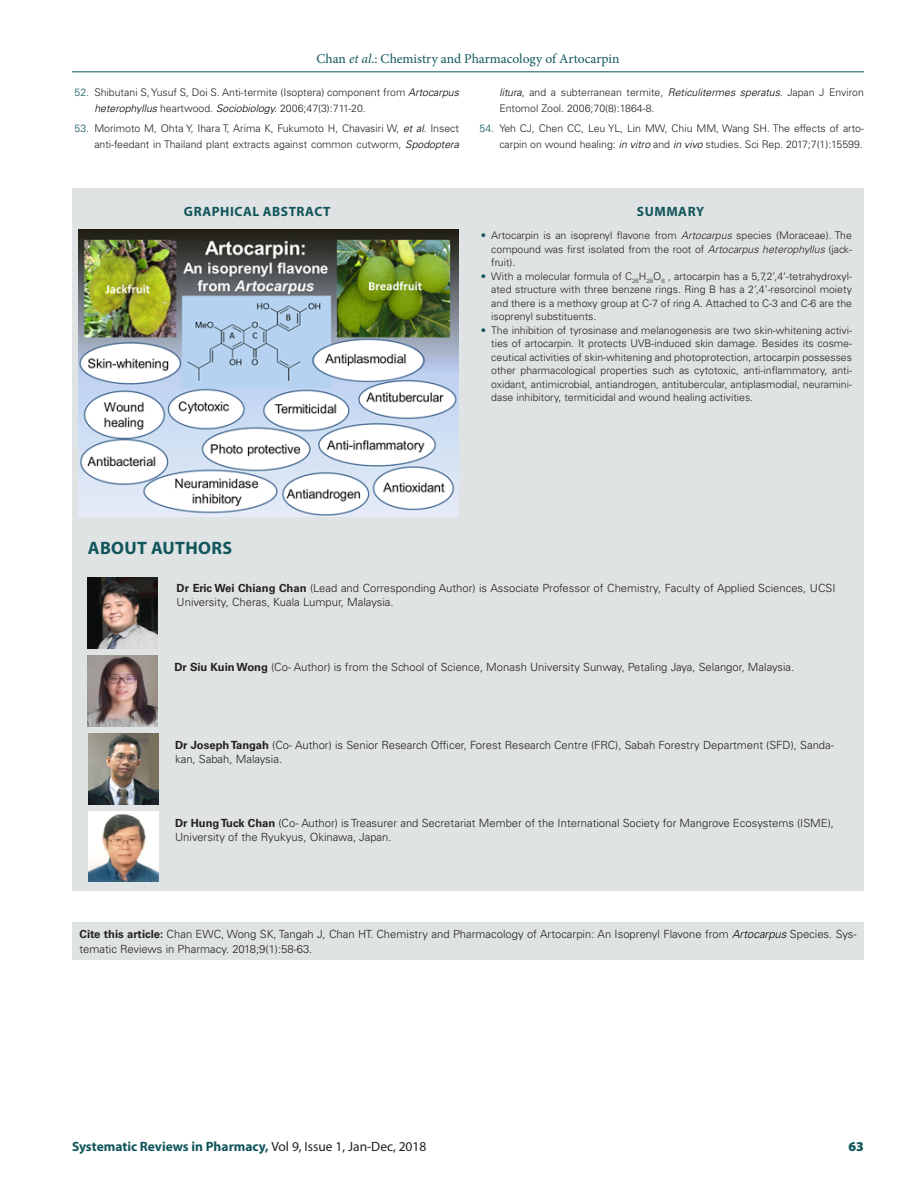
<style>
.page{position:relative;width:918px;height:1188px;background:#fff}
.page>*{position:absolute;margin:0;border:0;box-sizing:border-box;transform-origin:0 0}
._1_HD{font:700 18px "Myriad Pro";letter-spacing:.02em;color:#11565b}
.ABS_HD{font:700 13.5px "Myriad Pro";letter-spacing:.005em;color:#11565b}
.t1{font:13.5px "Minion Pro";color:#11565b}
.ABS_HD-2{font:700 13.5px "Myriad Pro";letter-spacing:.04em;color:#11565b}
.t2{font:900 13.5px "Myriad Pro";color:#11565b}
.ABS_AU_TX{font:300 11.25px/14.2px "Univers LT Std";color:#231f20}
.ABS_TXT{font:300 11.25px/14.2px "Univers LT Std";color:#231f20}
.t3{font:300 10.5px/13.5px "Univers LT Std";color:#231f20;text-align:justify}
.s1{font-style:italic}
.s2{color:#11565b}
.s3{font-style:italic;color:#000}
.s4{font-weight:700}
.s5{font-weight:400;color:#231f20}
</style>
<div class="page">
<hr style="left:72px;top:72px;width:792px;height:1px;background:#11565b">
<div style="left:72px;top:923px;width:792px;height:37px;background:#e0e3e4"></div>
<div style="left:72px;top:188px;width:792px;height:703px;background:#e0e3e4"></div>
<img style="left:88px;top:578px;width:69px;height:71px">
<img style="left:88px;top:655px;width:70px;height:71px">
<img style="left:88px;top:734px;width:70px;height:70px">
<img style="left:88px;top:811px;width:70px;height:71px">
<img style="left:79px;top:230px;width:380px;height:287px">
<p class="t1" style="left:317px;top:50px;width:304px">Chan <span class="s1">et al</span>.: Chemistry and Pharmacology of Artocarpin</p>
<p class="t3" style="left:94px;top:84px;width:366px;line-height:16.5px;text-indent:-20px"><span class="s2">52.</span> Shibutani S, Yusuf S, Doi S. Anti-termite (Isoptera) component from <span class="s3">Artocarpus heterophyllus</span> heartwood. <span class="s3">Sociobiology.</span> 2006;47(3):711-20.</p>
<p class="t3" style="left:75px;top:120px;width:386px;line-height:16.5px;text-align:right"><span class="s2">53.</span> Morimoto M, Ohta Y, Ihara T, Arima K, Fukumoto H, Chavasiri W, <span class="s3">et al</span>. Insect anti-feedant in Thailand plant extracts against common cutworm, <span class="s3">Spodoptera</span></p>
<p class="t3" style="left:499px;top:84px;width:366px;line-height:16.5px"><span class="s3">litura</span>, and a subterranean termite, <span class="s3">Reticulitermes speratus</span>. Japan J Environ<br>Entomol Zool. 2006;70(8):1864-8.</p>
<p class="t3" style="left:480px;top:120px;width:386px;line-height:16.5px;text-align:right"><span class="s2">54.</span> Yeh CJ, Chen CC, Leu YL, Lin MW, Chiu MM, Wang SH. The effects of arto&shy;carpin on wound healing: <span class="s3">in vitro</span> and <span class="s3">in vivo</span> studies. Sci Rep. 2017;7(1):15599.</p>
<p class="ABS_HD-2" style="left:184px;top:202px;width:148px">GRAPHICAL ABSTRACT</p>
<p class="ABS_HD-2" style="left:637px;top:202px;width:69px">SUMMARY</p>
<p class="t3" style="left:491px;top:229px;width:362px;text-indent:-10px"><span class="s2">•</span> Artocarpin is an isoprenyl flavone from <span class="s1">Artocarpus</span> species (Moraceae). The compound was first isolated from the root of <span class="s1">Artocarpus heterophyllus</span> (jack&shy;fruit).</p>
<p class="t3" style="left:491px;top:269px;width:362px;text-indent:-10px"><span class="s2">•</span> With a molecular formula of C<sub>26</sub>H<sub>28</sub>O<sub>6</sub> , artocarpin has a 5,7,2’,4’-tetrahydroxyl&shy;ated structure with three benzene rings. Ring B has a 2’,4’-resorcinol moiety and there is a methoxy group at C-7 of ring A. Attached to C-3 and C-6 are the isoprenyl substituents.</p>
<p class="t3" style="left:491px;top:323px;width:362px;text-indent:-10px"><span class="s2">•</span> The inhibition of tyrosinase and melanogenesis are two skin-whitening activi&shy;ties of artocarpin. It protects UVB-induced skin damage. Besides its cosme&shy;ceutical activities of skin-whitening and photoprotection, artocarpin possesses other pharmacological properties such as cytotoxic, anti-inflammatory, anti&shy;oxidant, antimicrobial, antiandrogen, antitubercular, antiplasmodial, neuramini&shy;dase inhibitory, termiticidal and wound healing activities.</p>
<p class="_1_HD" style="left:88px;top:536px;width:146px">ABOUT AUTHORS</p>
<p class="ABS_AU_TX" style="left:177px;top:581px;width:660px"><span class="s4">Dr Eric Wei Chiang Chan</span> (Lead and Corresponding Author) is Associate Professor of Chemistry, Faculty of Applied Sciences, UCSI<br>University, Cheras, Kuala Lumpur, Malaysia.</p>
<p class="ABS_AU_TX" style="left:174px;top:660px;width:621px"><span class="s4">Dr Siu Kuin Wong</span> (Co- Author) is from the School of Science, Monash University Sunway, Petaling Jaya, Selangor, Malaysia.</p>
<p class="ABS_AU_TX" style="left:175px;top:738px;width:660px"><span class="s4">Dr Joseph Tangah</span> (Co- Author) is Senior Research Officer, Forest Research Centre (FRC), Sabah Forestry Department (SFD), Sanda&shy;kan, Sabah, Malaysia.</p>
<p class="ABS_AU_TX" style="left:175px;top:816px;width:660px"><span class="s4">Dr Hung Tuck Chan</span> (Co- Author) is Treasurer and Secretariat Member of the International Society for Mangrove Ecosystems (ISME),<br>University of the Ryukyus, Okinawa, Japan.</p>
<p class="ABS_TXT" style="left:80px;top:927px;width:778px"><span class="s4">Cite this article:</span> Chan EWC, Wong SK, Tangah J, Chan HT. Chemistry and Pharmacology of Artocarpin: An Isoprenyl Flavone from <span class="s3">Artocarpus</span> Species. Sys&shy;tematic Reviews in Pharmacy. 2018;9(1):58-63.</p>
<p class="ABS_HD" style="left:72px;top:1137px;width:356px">Systematic Reviews in Pharmacy, <span class="s5">Vol 9, Issue 1, Jan-Dec, 2018</span></p>
<p class="t2" style="left:849px;top:1137px;width:17px">63</p>
</div>
